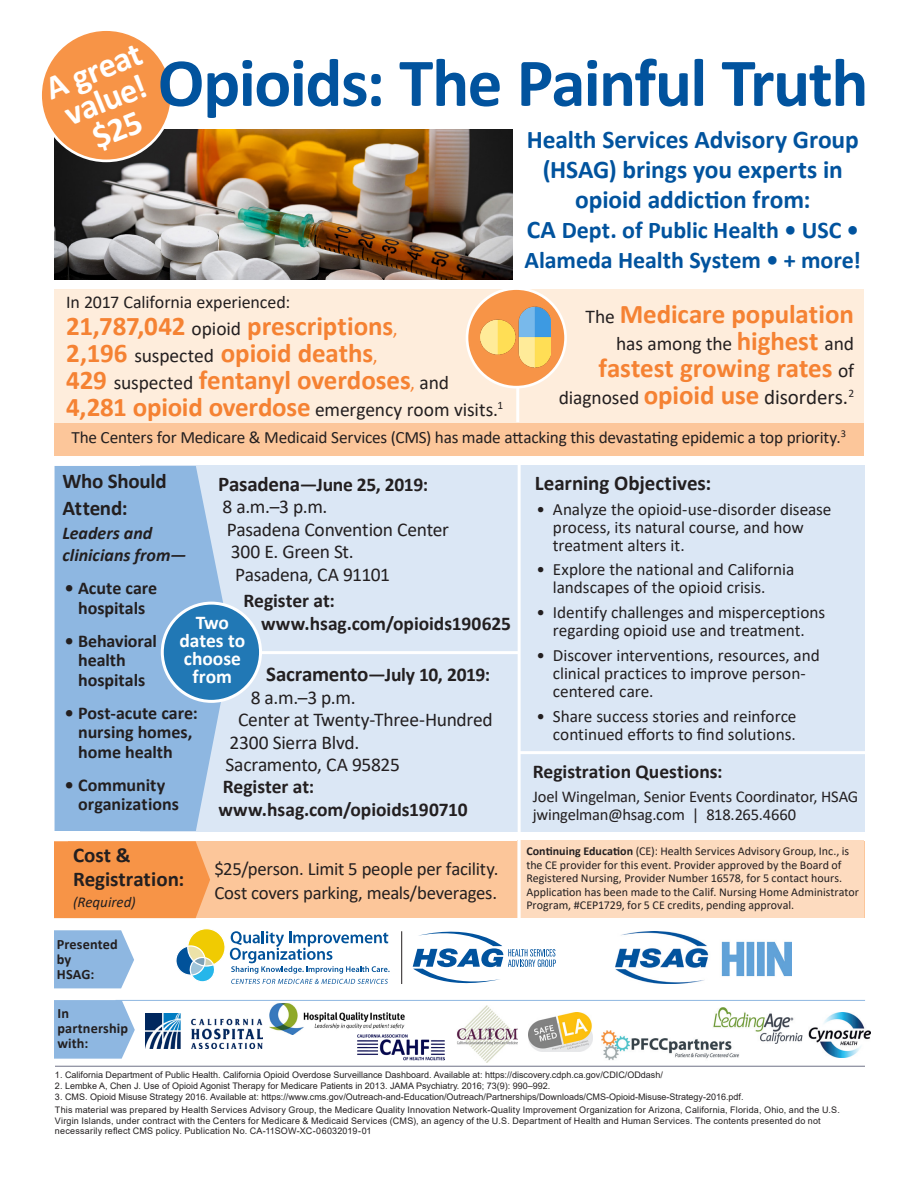
<style>
.page{position:relative;width:918px;height:1188px;background:#fff}
.page>*{position:absolute;margin:0;border:0;box-sizing:border-box;transform-origin:0 0}
.t1{font:700 69px "Calibri";letter-spacing:-.02em;color:#01539e}
.t2{font:700 34.5px/31.5px "Calibri";color:#fff;text-align:center}
.t3{font:700 27px "Calibri";letter-spacing:-.005em;color:#f58233}
.t4{font:700 25.5px/30px "Calibri";color:#01539e;text-align:center}
.t5{font:700 24px/30px "Calibri";letter-spacing:-.005em;color:#01539e}
.t6{font:700 21px/27px "Calibri";letter-spacing:-.005em;color:#231f20}
.t7{font:21px "Calibri";letter-spacing:-.005em;color:#231f20}
.t8{font:19.5px "Calibri";letter-spacing:-.015em;color:#231f20}
.t9{font:700 19.5px "Calibri";color:#231f20}
.t10{font:700 19.5px/18px "Calibri";letter-spacing:-.005em;color:#fff;text-align:center}
.t11{font:18.75px "Calibri";letter-spacing:-.015em;color:#231f20}
.t12{font:700 18px/19.5px "Calibri";color:#231f20}
.t13{font:18px "Calibri";letter-spacing:-.005em;color:#231f20}
.t14{font:italic 700 18px "Calibri";color:#231f20}
.t15{font:17.25px/18px "Calibri";letter-spacing:-.005em;color:#231f20}
.t16{font:16.5px "Calibri";letter-spacing:-.015em;color:#231f20}
.t17{font:italic 15px "Calibri";color:#231f20}
.t18{font:700 14.25px/15px "Calibri";letter-spacing:.005em;color:#231f20}
.t19{font:12px/13.5px "Calibri";color:#231f20}
.t20{font:9px "Arial";color:#231f20}
.t21{font:9px/10.5px "Arial";letter-spacing:.02em;color:#231f20}
.s1{font-size:25.5px}
.s2{font-weight:400;font-size:19.5px;color:#231f20}
.s3{font-weight:400;font-size:19.5px}
.s4{font-weight:700;font-size:27px;color:#f58233}
.s5{font-size:19.5px}
.s6{font-size:21px}
.s7{font-weight:700}
</style>
<div class="page">
<hr style="left:116px;top:1000px;width:749px;height:1px;background:#8eb7e1">
<svg style="left:54px;top:1000px;width:81px;height:59px;background:#97bde3"></svg>
<img style="left:54px;top:129px;width:459px;height:150px">
<div style="left:140px;top:465px;width:725px;height:367px;background:#dbe7f5"></div>
<hr style="left:229px;top:651px;width:291px;height:3px;background:#fff">
<div style="left:41px;top:30px;width:131px;height:131px;background:#f79447;border-radius:50%"></div>
<div style="left:39px;top:28px;width:134px;height:134px;border:3px solid #fff;border-radius:50%"></div>
<svg style="left:176px;top:929px;width:214px;height:55px"></svg>
<hr style="left:401px;top:931px;width:1px;height:53px;background:#231f20">
<svg style="left:413px;top:932px;width:143px;height:51px"></svg>
<hr style="left:55px;top:1066px;width:810px;height:1px;background:#707387">
<div style="left:68px;top:841px;width:797px;height:77px;background:#fcc69a"></div>
<div style="left:54px;top:841px;width:156px;height:77px;background:#f79447"></div>
<svg style="left:55px;top:466px;width:177px;height:365px;background:#96bce3"></svg>
<div style="left:162px;top:603px;width:99px;height:98px;background:#2178b5;border-radius:50%"></div>
<div style="left:161px;top:602px;width:101px;height:101px;border:3px solid #fff;border-radius:50%"></div>
<div style="left:54px;top:421px;width:810px;height:35px;background:#fcc69a"></div>
<div style="left:54px;top:289px;width:810px;height:133px;background:#feeddc"></div>
<hr style="left:516px;top:310px;width:3px;height:112px;background:#fff">
<div style="left:467px;top:289px;width:99px;height:98px;background:#f79447;border-radius:50%"></div>
<div style="left:466px;top:287px;width:101px;height:101px;border:3px solid #fff;border-radius:50%"></div>
<img style="left:481px;top:302px;width:69px;height:69px">
<div style="left:517px;top:840px;width:347px;height:78px;background:#fddbbf"></div>
<hr style="left:519px;top:751px;width:348px;height:3px;background:#fff">
<hr style="left:518px;top:457px;width:3px;height:473px;background:#fff">
<img style="left:616px;top:931px;width:176px;height:53px">
<svg style="left:54px;top:930px;width:80px;height:58px;background:#97bde3"></svg>
<img style="left:457px;top:1006px;width:61px;height:56px">
<img style="left:270px;top:1003px;width:135px;height:31px">
<img style="left:528px;top:1013px;width:65px;height:39px">
<img style="left:357px;top:1034px;width:88px;height:26px">
<img style="left:809px;top:1013px;width:62px;height:44px">
<img style="left:146px;top:1013px;width:117px;height:35px">
<img style="left:713px;top:1007px;width:90px;height:37px">
<img style="left:601px;top:1031px;width:141px;height:29px">
<p class="t2" style="left:41px;top:74px;width:102px;rotate:-22deg">A great value! $25</p>
<p class="t1" style="left:158px;top:34px;width:712px">Opioids: The Painful Truth</p>
<p class="t4" style="left:527px;top:125px;width:334px">Health Services Advisory Group (HSAG) brings you experts in opioid addiction from:</p>
<p class="t5" style="left:525px;top:215px;width:338px"><span class="s1">CA</span> Dept. of Public Health • USC •<br>Alameda Health System • + more!</p>
<p class="t13" style="left:66px;top:289px;width:226px">In 2017 California experienced:</p>
<p class="t3" style="left:66px;top:307px;width:333px">21,787,042 <span class="s2">opioid</span> prescriptions<span class="s3">,</span></p>
<p class="t3" style="left:66px;top:334px;width:313px">2,196 <span class="s2">suspected</span> opioid deaths<span class="s3">,</span></p>
<p class="t3" style="left:66px;top:361px;width:384px">429 <span class="s2">suspected</span> fentanyl overdoses<span class="s3">,</span> <span class="s2">and</span></p>
<p class="t8" style="left:66px;top:396px;width:439px"><span class="s4">4,281 opioid overdose</span> emergency room visits.<sup>1</sup></p>
<p class="t3" style="left:586px;top:294px;width:270px"><span class="s2">The</span> Medicare population</p>
<p class="t8" style="left:616px;top:330px;width:239px">has among the <span class="s4">highest</span> and</p>
<p class="t3" style="left:599px;top:348px;width:257px">fastest growing rates <span class="s2">of</span></p>
<p class="t7" style="left:559px;top:382px;width:297px"><span class="s5">diagnosed</span> <span class="s4">opioid use</span> disorders.<sup>2</sup></p>
<p class="t15" style="left:71px;top:428px;width:776px">The Centers for Medicare &amp; Medicaid Services (CMS) has made attacking this devastating epidemic a top priority.<sup>3</sup></p>
<p class="t6" style="left:62px;top:468px;width:106px">Who Should<br>Attend:</p>
<p class="t14" style="left:62px;top:521px;width:92px">Leaders and</p>
<p class="t14" style="left:62px;top:542px;width:126px">clinicians from—</p>
<p class="t12" style="left:65px;top:578px;width:94px;text-align:center">• Acute care hospitals</p>
<p class="t12" style="left:78px;top:631px;width:80px;text-indent:-14px">• Behavioral health hospitals</p>
<p class="t12" style="left:78px;top:703px;width:121px;text-indent:-14px">• Post-acute care: nursing homes, home health</p>
<p class="t12" style="left:78px;top:775px;width:102px;text-indent:-14px">• Community organizations</p>
<p class="t9" style="left:218px;top:470px;width:211px"><span class="s6">Pasadena</span>—June 25, 2019:</p>
<p class="t8" style="left:223px;top:493px;width:106px">8 a.m.–3 p.m.</p>
<p class="t8" style="left:227px;top:516px;width:224px">Pasadena Convention Center</p>
<p class="t8" style="left:231px;top:538px;width:124px">300 E. Green St.</p>
<p class="t8" style="left:235px;top:561px;width:156px">Pasadena, CA 91101</p>
<p class="t9" style="left:243px;top:587px;width:93px">Register at:</p>
<p class="t9" style="left:261px;top:610px;width:252px">www.hsag.com/opioids190625</p>
<p class="t10" style="left:196px;top:613px;width:35px">Two</p>
<p class="t10" style="left:180px;top:631px;width:67px">dates to choose from</p>
<p class="t9" style="left:266px;top:661px;width:226px"><span class="s6">Sacramento</span>—July 10, 2019:</p>
<p class="t8" style="left:251px;top:684px;width:106px">8 a.m.–3 p.m.</p>
<p class="t8" style="left:238px;top:706px;width:256px">Center at Twenty-Three-Hundred</p>
<p class="t8" style="left:230px;top:729px;width:131px">2300 Sierra Blvd.</p>
<p class="t8" style="left:225px;top:751px;width:176px">Sacramento, CA 95825</p>
<p class="t9" style="left:223px;top:773px;width:93px">Register at:</p>
<p class="t9" style="left:218px;top:795px;width:251px">www.hsag.com/opioids190710</p>
<p class="t6" style="left:73px;top:841px;width:59px">Cost &amp;</p>
<p class="t6" style="left:73px;top:865px;width:113px">Registration:</p>
<p class="t17" style="left:73px;top:892px;width:64px">(Required)</p>
<p class="t18" style="left:57px;top:936px;width:62px">Presented</p>
<p class="t18" style="left:57px;top:951px;width:16px">by</p>
<p class="t18" style="left:57px;top:966px;width:39px">HSAG:</p>
<p class="t18" style="left:58px;top:1006px;width:13px">In</p>
<p class="t18" style="left:58px;top:1021px;width:72px">partnership with:</p>
<p class="t11" style="left:214px;top:856px;width:286px">$25/person. Limit 5 people per facility.</p>
<p class="t11" style="left:214px;top:880px;width:284px">Cost covers parking, meals/beverages.</p>
<p class="t6" style="left:535px;top:469px;width:178px">Learning Objectives:</p>
<p class="t15" style="left:553px;top:499px;width:280px;text-indent:-16px">• Analyze the opioid-use-disorder disease process, its natural course, and how treatment alters it.</p>
<p class="t15" style="left:553px;top:560px;width:243px;text-indent:-16px">• Explore the national and California landscapes of the opioid crisis.</p>
<p class="t15" style="left:536px;top:603px;width:290px;text-align:center">• Identify challenges and misperceptions regarding opioid use and treatment.</p>
<p class="t15" style="left:553px;top:646px;width:268px;text-indent:-16px">• Discover interventions, resources, and clinical practices to improve person&shy;centered care.</p>
<p class="t15" style="left:536px;top:706px;width:262px;text-align:right">• Share success stories and reinforce continued efforts to find solutions.</p>
<p class="t9" style="left:533px;top:757px;width:191px">Registration Questions:</p>
<p class="t16" style="left:533px;top:785px;width:327px">Joel Wingelman, Senior Events Coordinator, HSAG</p>
<p class="t16" style="left:533px;top:803px;width:265px">jwingelman@hsag.com | 818.265.4660</p>
<p class="t19" style="left:526px;top:844px;width:334px"><span class="s7">Continuing Education</span> (CE): Health Services Advisory Group, Inc., is the CE provider for this event. Provider approved by the Board of Registered Nursing, Provider Number 16578, for 5 contact hours.<br>Application has been made to the Calif. Nursing Home Administrator Program, #CEP1729, for 5 CE credits, pending approval.</p>
<p class="t20" style="left:55px;top:1068px;width:609px">1. California Department of Public Health. California Opioid Overdose Surveillance Dashboard. Available at: https://discovery.cdph.ca.gov/CDIC/ODdash/</p>
<p class="t20" style="left:55px;top:1080px;width:497px">2. Lembke A, Chen J. Use of Opioid Agonist Therapy for Medicare Patients in 2013. JAMA Psychiatry. 2016; 73(9): 990–992.</p>
<p class="t20" style="left:55px;top:1091px;width:690px">3. CMS. Opioid Misuse Strategy 2016. Available at: https://www.cms.gov/Outreach-and-Education/Outreach/Partnerships/Downloads/CMS-Opioid-Misuse-Strategy-2016.pdf.</p>
<p class="t21" style="left:55px;top:1105px;width:787px">This material was prepared by Health Services Advisory Group, the Medicare Quality Innovation Network-Quality Improvement Organization for Arizona, California, Florida, Ohio, and the U.S.<br>Virgin Islands, under contract with the Centers for Medicare &amp; Medicaid Services (CMS), an agency of the U.S. Department of Health and Human Services. The contents presented do not necessarily reflect CMS policy. Publication No. CA-11SOW-XC-06032019-01</p>
</div>
